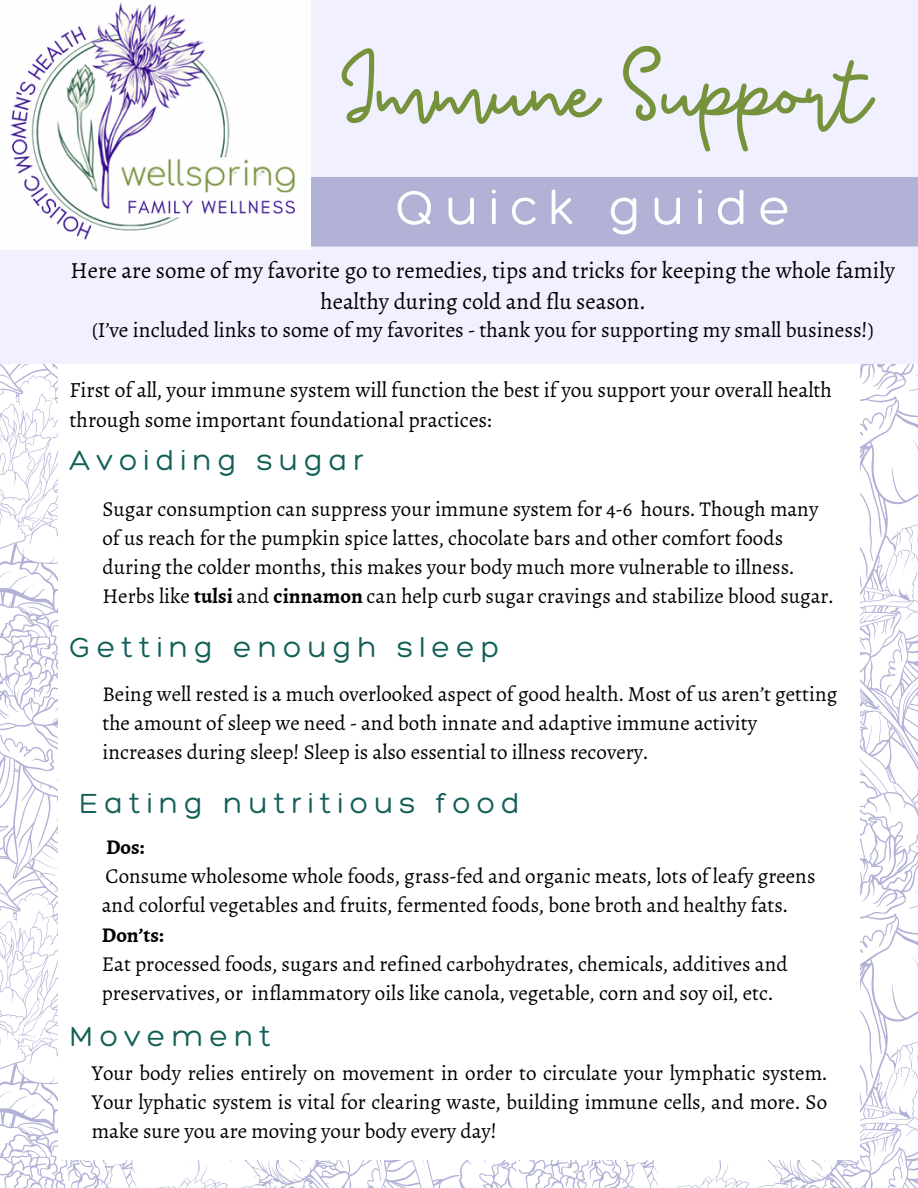
<style>
.page{position:relative;width:918px;height:1188px;background:#fff}
.page>*{position:absolute;margin:0;border:0;box-sizing:border-box;transform-origin:0 0}
.t1{font:87.9px "Glypher Yandi Designs";color:#76923b}
.t2{font:300 51.75px "Hero";letter-spacing:.205em;color:#fff}
.t3{font:300 30px "Hero";letter-spacing:.205em;color:#136058}
.t4{font:22.8px/31px "Sahitya";color:#000;text-align:center}
.t5{font:21.45px/29.8px "Sahitya";color:#000}
.t6{font:21px/29.2px "Sahitya";color:#000}
.t7{font:700 21px "Sahitya";color:#000}
.s1{font-weight:700}
</style>
<div class="page">
<svg style="left:0;top:1038px;width:516px;height:150px"></svg>
<svg style="left:23px;top:1038px;width:12px;height:3px"></svg>
<svg style="left:418px;top:1160px;width:23px;height:8px"></svg>
<svg style="left:387px;top:1160px;width:25px;height:12px"></svg>
<svg style="left:519px;top:1038px;width:399px;height:150px"></svg>
<svg style="left:891px;top:1052px;width:6px;height:6px"></svg>
<svg style="left:906px;top:1130px;width:12px;height:7px"></svg>
<svg style="left:871px;top:1108px;width:4px;height:9px"></svg>
<svg style="left:908px;top:1159px;width:10px;height:12px"></svg>
<svg style="left:860px;top:520px;width:58px;height:518px"></svg>
<svg style="left:891px;top:535px;width:6px;height:6px"></svg>
<svg style="left:906px;top:612px;width:12px;height:8px"></svg>
<svg style="left:871px;top:590px;width:4px;height:10px"></svg>
<svg style="left:908px;top:642px;width:10px;height:11px"></svg>
<svg style="left:860px;top:364px;width:58px;height:156px"></svg>
<svg style="left:0;top:364px;width:58px;height:154px"></svg>
<svg style="left:0;top:518px;width:58px;height:518px"></svg>
<svg style="left:23px;top:518px;width:12px;height:2px"></svg>
<div style="left:58px;top:61px;width:802px;height:1099px;background:#fff"></div>
<div style="left:0;top:0;width:918px;height:364px;background:#f0f0ff"></div>
<div style="left:311px;top:177px;width:607px;height:69px;background:#b2b2d6"></div>
<img style="left:0;top:0;width:311px;height:249px">
<p class="t1" style="left:340px;top:41px;width:533px">Immune Support</p>
<p class="t2" style="left:396px;top:175px;width:396px">Quick guide</p>
<p class="t4" style="left:71px;top:255px;width:826px">Here are some of my favorite go to remedies, tips and tricks for keeping the whole family healthy during cold and flu season.</p>
<p class="t5" style="left:91px;top:315px;width:784px">(I’ve included links to some of my favorites - thank you for supporting my small business!)</p>
<p class="t5" style="left:70px;top:375px;width:764px">First of all, your immune system will function the best if you support your overall health through some important foundational practices:</p>
<p class="t3" style="left:70px;top:442px;width:296px">Avoiding sugar</p>
<p class="t6" style="left:102px;top:494px;width:733px">Sugar consumption can suppress your immune system for 4-6 hours. Though many of us reach for the pumpkin spice lattes, chocolate bars and other comfort foods during the colder months, this makes your body much more vulnerable to illness.<br>Herbs like <span class="s1">tulsi</span> and <span class="s1">cinnamon</span> can help curb sugar cravings and stabilize blood sugar.</p>
<p class="t3" style="left:70px;top:628px;width:431px">Getting enough sleep</p>
<p class="t6" style="left:102px;top:679px;width:736px">Being well rested is a much overlooked aspect of good health. Most of us aren’t getting the amount of sleep we need - and both innate and adaptive immune activity increases during sleep! Sleep is also essential to illness recovery.</p>
<p class="t3" style="left:79px;top:784px;width:442px">Eating nutritious food</p>
<p class="t7" style="left:106px;top:831px;width:40px">Dos:</p>
<p class="t6" style="left:102px;top:862px;width:715px">Consume wholesome whole foods, grass-fed and organic meats, lots of leafy greens and colorful vegetables and fruits, fermented foods, bone broth and healthy fats.</p>
<p class="t7" style="left:102px;top:918px;width:64px">Don’ts:</p>
<p class="t6" style="left:102px;top:949px;width:687px">Eat processed foods, sugars and refined carbohydrates, chemicals, additives and preservatives, or inflammatory oils like canola, vegetable, corn and soy oil, etc.</p>
<p class="t3" style="left:70px;top:1017px;width:203px">Movement</p>
<p class="t6" style="left:92px;top:1058px;width:737px;text-align:justify">Your body relies entirely on movement in order to circulate your lymphatic system.<br>Your lyphatic system is vital for clearing waste, building immune cells, and more. So make sure you are moving your body every day!</p>
</div>
